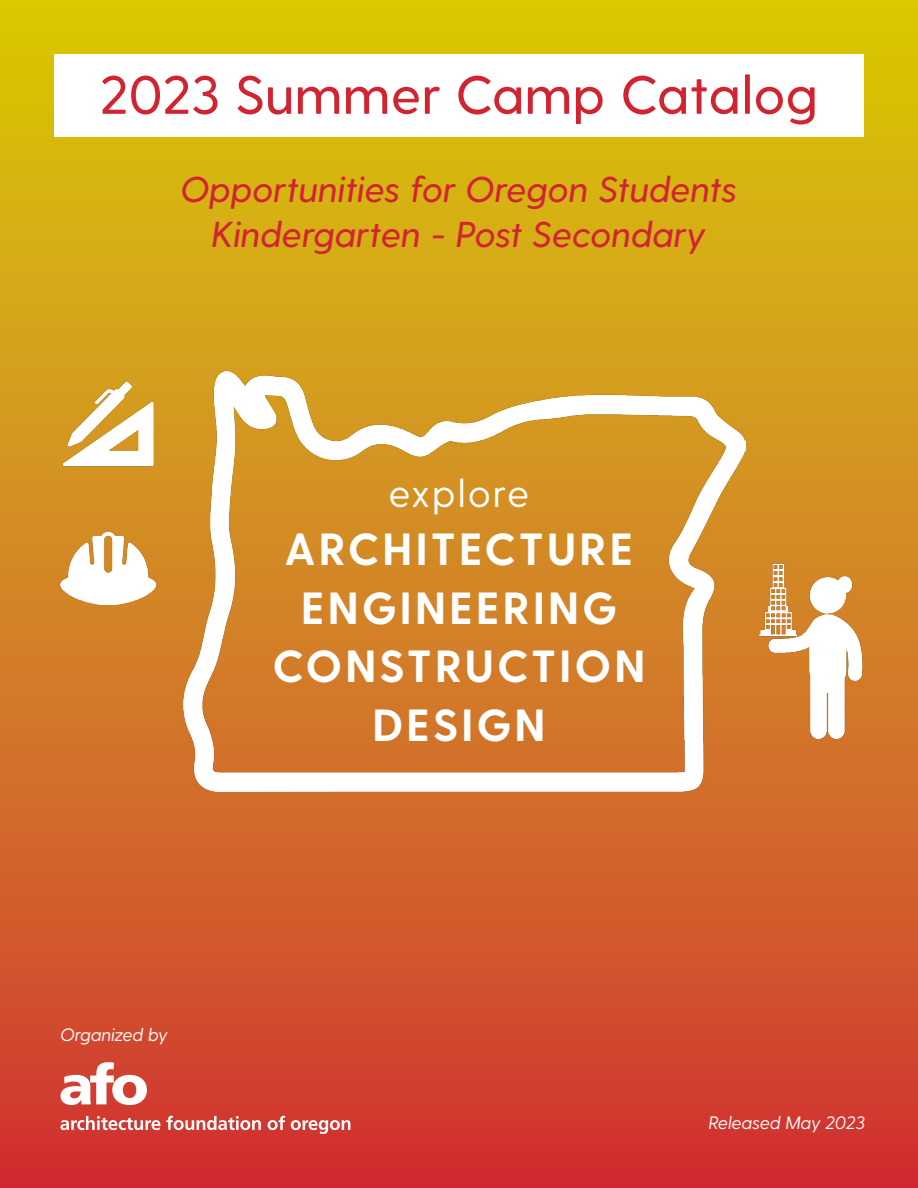
<style>
.page{position:relative;width:918px;height:1188px;background:#fff}
.page>*{position:absolute;margin:0;border:0;box-sizing:border-box;transform-origin:0 0}
.t1{font:500 54px "Greycliff CF";color:#d12430}
.t2{font:700 45px/58.5px "Greycliff CF";letter-spacing:.06em;color:#fff;text-align:center}
.t3{font:39px "Greycliff CF";letter-spacing:.05em;color:#fff}
.t4{font:italic 500 36px/45px "Greycliff CF";color:#d12430;text-align:center}
.t5{font:italic 18px "Greycliff CF";color:#fff}
</style>
<div class="page">
<div style="left:0;top:0;width:918px;height:1188px;background:linear-gradient(to bottom,#d8ce0b,#d03637)"></div>
<img style="left:183px;top:372px;width:562px;height:419px">
<div style="left:54px;top:54px;width:810px;height:82px;background:#fff"></div>
<img style="left:54px;top:527px;width:110px;height:82px">
<img style="left:758px;top:561px;width:106px;height:181px">
<img style="left:58px;top:377px;width:102px;height:95px">
<svg style="left:61px;top:1062px;width:86px;height:43px"></svg>
<svg style="left:60px;top:1116px;width:201px;height:14px"></svg>
<svg style="left:268px;top:1116px;width:17px;height:14px"></svg>
<svg style="left:291px;top:1120px;width:59px;height:14px"></svg>
<h1 class="t1" style="left:100px;top:63px;width:720px">2023 Summer Camp Catalog</h1>
<p class="t4" style="left:181px;top:166px;width:558px">Opportunities for Oregon Students<br>Kindergarten - Post Secondary</p>
<p class="t3" style="left:389px;top:470px;width:142px">explore</p>
<p class="t2" style="left:272px;top:522px;width:375px">ARCHITECTURE<br>ENGINEERING<br>CONSTRUCTION<br>DESIGN</p>
<p class="t5" style="left:60px;top:1024px;width:109px">Organized by</p>
<p class="t5" style="left:709px;top:1112px;width:158px">Released May 2023</p>
</div>
